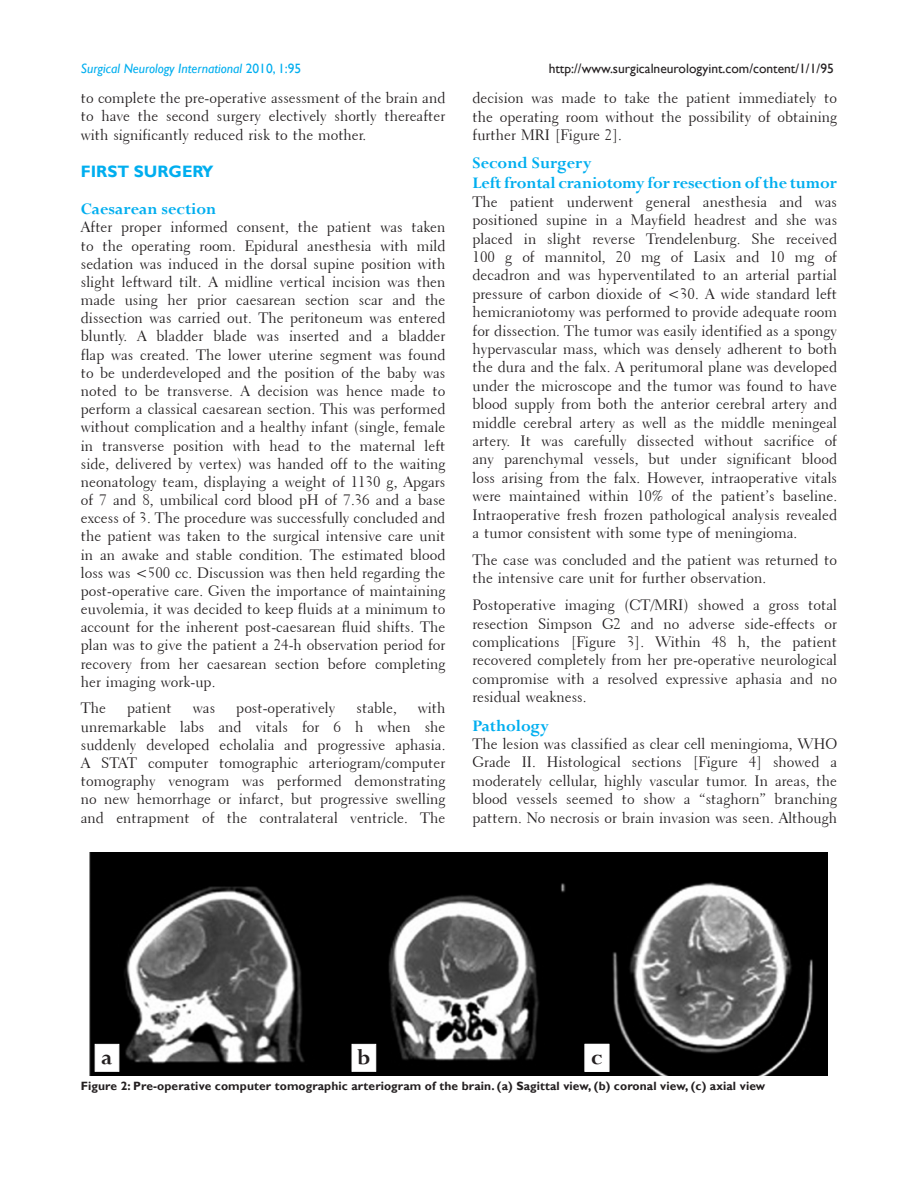
<style>
.page{position:relative;width:918px;height:1188px;background:#fff}
.page>*{position:absolute;margin:0;border:0;box-sizing:border-box;transform-origin:0 0}
.t1{font:700 24px "Perpetua";color:#231f20}
.t2{font:700 18px "Perpetua";letter-spacing:-.01em;color:#00aeef}
.t3{font:700 16.5px "Gill Sans";color:#00aeef}
.TX{font:15px/18.1px "Transitional 521 BT Roman A";color:#231f20;text-align:justify}
.t4{font:13.5px "Gill Sans";color:#231f20}
.t5{font:italic 13.5px "Gill Sans";color:#00aeef}
.FGC{font:700 12px "Gill Sans";letter-spacing:.01em;color:#231f20}
.s1{font-style:normal}
</style>
<div class="page">
<img style="left:90px;top:852px;width:738px;height:224px">
<div style="left:95px;top:1044px;width:24px;height:28px;background:#fff;border:1px solid #fff"></div>
<div style="left:585px;top:1044px;width:24px;height:28px;background:#fff"></div>
<div style="left:352px;top:1044px;width:24px;height:28px;background:#fff;border:1px solid #fff"></div>
<p class="t5" style="left:81px;top:61px;width:222px">Surgical Neurology International <span class="s1">2010, 1:95</span></p>
<p class="t4" style="left:549px;top:61px;width:287px">http://www.surgicalneurologyint.com/content/1/1/95</p>
<p class="TX" style="left:81px;top:89px;width:366px">to complete the pre-operative assessment of the brain and to have the second surgery electively shortly thereafter with significantly reduced risk to the mother.</p>
<h1 class="t3" style="left:81px;top:161px;width:134px">FIRST SURGERY</h1>
<h2 class="t2" style="left:81px;top:198px;width:137px">Caesarean section</h2>
<p class="TX" style="left:81px;top:218px;width:366px">After proper informed consent, the patient was taken to the operating room. Epidural anesthesia with mild sedation was induced in the dorsal supine position with slight leftward tilt. A midline vertical incision was then made using her prior caesarean section scar and the dissection was carried out. The peritoneum was entered bluntly. A bladder blade was inserted and a bladder flap was created. The lower uterine segment was found to be underdeveloped and the position of the baby was noted to be transverse. A decision was hence made to perform a classical caesarean section. This was performed without complication and a healthy infant (single, female in transverse position with head to the maternal left side, delivered by vertex) was handed off to the waiting neonatology team, displaying a weight of 1130 g, Apgars of 7 and 8, umbilical cord blood pH of 7.36 and a base excess of 3. The procedure was successfully concluded and the patient was taken to the surgical intensive care unit in an awake and stable condition. The estimated blood loss was &lt;500 cc. Discussion was then held regarding the post-operative care. Given the importance of maintaining euvolemia, it was decided to keep fluids at a minimum to account for the inherent post-caesarean fluid shifts. The plan was to give the patient a 24-h observation period for recovery from her caesarean section before completing her imaging work-up.</p>
<p class="TX" style="left:81px;top:699px;width:27px">The</p>
<p class="TX" style="left:127px;top:699px;width:46px">patient</p>
<p class="TX" style="left:193px;top:699px;width:24px">was</p>
<p class="TX" style="left:236px;top:699px;width:101px">post-operatively</p>
<p class="TX" style="left:357px;top:699px;width:42px">stable,</p>
<p class="TX" style="left:81px;top:699px;width:366px;text-indent:337px">with unremarkable labs and vitals for 6 h when she suddenly developed echolalia and progressive aphasia.<br>A STAT computer tomographic arteriogram/computer tomography venogram was performed demonstrating no new hemorrhage or infarct, but progressive swelling and entrapment of the contralateral ventricle. The</p>
<p class="TX" style="left:472px;top:89px;width:366px">decision was made to take the patient immediately to the operating room without the possibility of obtaining further MRI [Figure 2].</p>
<h2 class="t2" style="left:472px;top:152px;width:121px">Second Surgery</h2>
<h2 class="t2" style="left:472px;top:172px;width:366px">Left frontal craniotomy for resection of the tumor</h2>
<p class="TX" style="left:472px;top:192px;width:366px">The patient underwent general anesthesia and was positioned supine in a Mayfield headrest and she was placed in slight reverse Trendelenburg. She received 100 g of mannitol, 20 mg of Lasix and 10 mg of decadron and was hyperventilated to an arterial partial pressure of carbon dioxide of &lt;30. A wide standard left hemicraniotomy was performed to provide adequate room for dissection. The tumor was easily identified as a spongy hypervascular mass, which was densely adherent to both the dura and the falx. A peritumoral plane was developed under the microscope and the tumor was found to have blood supply from both the anterior cerebral artery and middle cerebral artery as well as the middle meningeal artery. It was carefully dissected without sacrifice of any parenchymal vessels, but under significant blood loss arising from the falx. However, intraoperative vitals were maintained within 10% of the patient’s baseline.<br>Intraoperative fresh frozen pathological analysis revealed a tumor consistent with some type of meningioma.</p>
<p class="TX" style="left:472px;top:551px;width:366px">The case was concluded and the patient was returned to the intensive care unit for further observation.</p>
<p class="TX" style="left:472px;top:596px;width:366px">Postoperative imaging (CT/MRI) showed a gross total resection Simpson G2 and no adverse side-effects or complications [Figure 3]. Within 48 h, the patient recovered completely from her pre-operative neurological compromise with a resolved expressive aphasia and no residual weakness.</p>
<h2 class="t2" style="left:472px;top:714px;width:78px">Pathology</h2>
<p class="TX" style="left:472px;top:735px;width:366px">The lesion was classified as clear cell meningioma, WHO Grade II. Histological sections [Figure 4] showed a moderately cellular, highly vascular tumor. In areas, the blood vessels seemed to show a “staghorn” branching pattern. No necrosis or brain invasion was seen. Although</p>
<h2 class="t1" style="left:102px;top:1042px;width:12px">a</h2>
<h2 class="t1" style="left:357px;top:1042px;width:15px">b</h2>
<h2 class="t1" style="left:591px;top:1042px;width:13px">c</h2>
<p class="FGC" style="left:81px;top:1079px;width:686px">Figure 2: Pre-operative computer tomographic arteriogram of the brain. (a) Sagittal view, (b) coronal view, (c) axial view</p>
</div>
